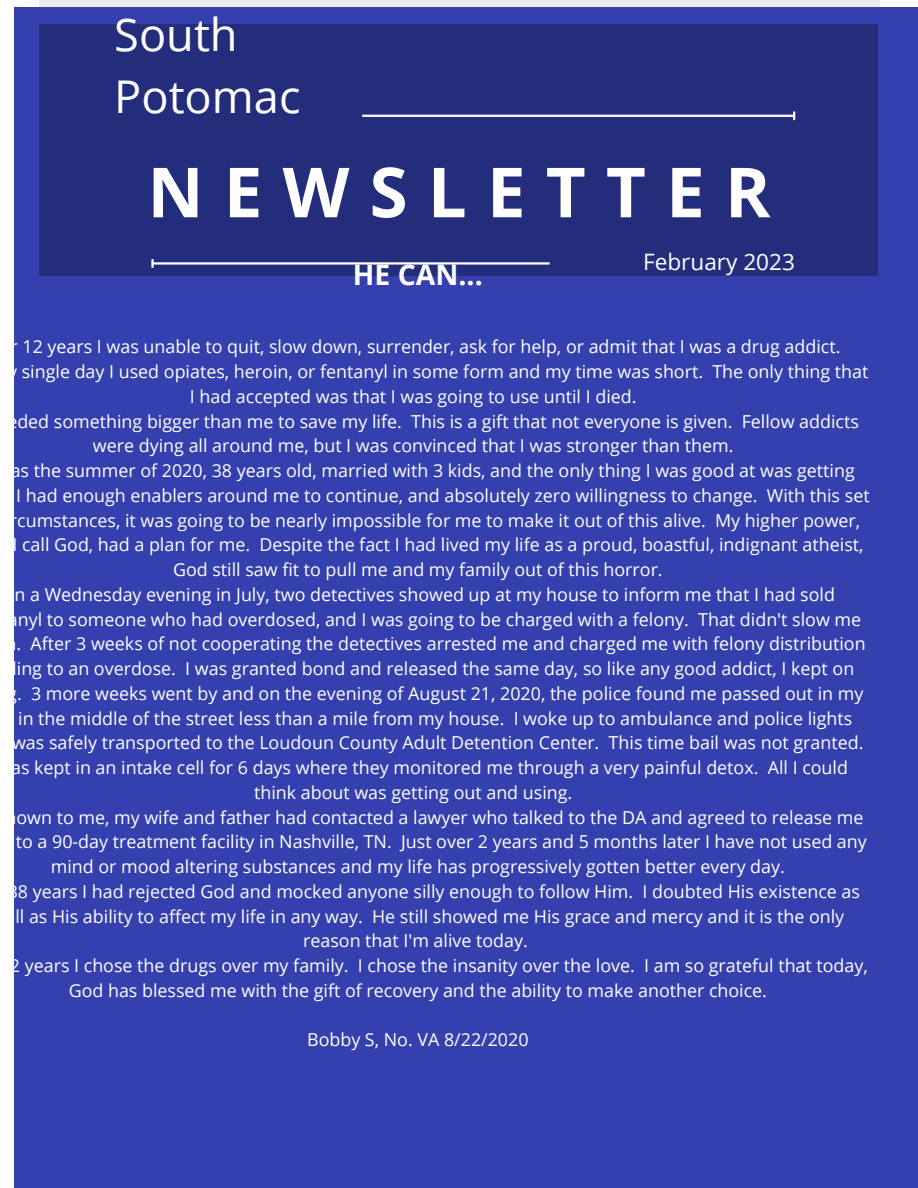
<style>
.page{position:relative;width:918px;height:1188px;background:#fff}
.page>*{position:absolute;margin:0;border:0;box-sizing:border-box;transform-origin:0 0}
.t1{font:700 69.15px "Open Sans";letter-spacing:.29em;color:#fff}
.t2{font:45.15px/62.4px "Open Sans";color:#fff}
.t3{font:700 28.35px "Open Sans";color:#fff}
.t4{font:22.5px "Open Sans";color:#fff}
.t5{font:17.85px "Open Sans";color:#fff}
</style>
<div class="page">
<div style="left:14px;top:7px;width:904px;height:1181px;background:#3340ad"></div>
<div style="left:39px;top:24px;width:839px;height:252px;background:#242d7b"></div>
<hr style="left:362px;top:115px;width:432px;height:2px;background:#fff">
<svg style="left:793px;top:111px;width:2px;height:9px"></svg>
<hr style="left:153px;top:262px;width:397px;height:3px;background:#fff">
<svg style="left:151px;top:259px;width:3px;height:9px"></svg>
<h2 class="t2" style="left:114px;top:2px;width:188px">South<br>Potomac</h2>
<h1 class="t1" style="left:147px;top:143px;width:625px">NEWSLETTER</h1>
<h3 class="t3" style="left:353px;top:255px;width:131px">HE CAN...</h3>
<p class="t4" style="left:643px;top:246px;width:153px">February 2023</p>
<p class="t5" style="left:0;top:334px;width:842px">or 12 years I was unable to quit, slow down, surrender, ask for help, or admit that I was a drug addict.</p>
<p class="t5" style="left:1px;top:359px;width:869px">ry single day I used opiates, heroin, or fentanyl in some form and my time was short. The only thing that</p>
<p class="t5" style="left:190px;top:384px;width:448px">I had accepted was that I was going to use until I died.</p>
<p class="t5" style="left:-3px;top:409px;width:863px">eeded something bigger than me to save my life. This is a gift that not everyone is given. Fellow addicts</p>
<p class="t5" style="left:93px;top:433px;width:642px">were dying all around me, but I was convinced that I was stronger than them.</p>
<p class="t5" style="left:-3px;top:458px;width:859px">was the summer of 2020, 38 years old, married with 3 kids, and the only thing I was good at was getting</p>
<p class="t5" style="left:2px;top:483px;width:869px">. I had enough enablers around me to continue, and absolutely zero willingness to change. With this set</p>
<p class="t5" style="left:-3px;top:508px;width:865px">circumstances, it was going to be nearly impossible for me to make it out of this alive. My higher power,</p>
<p class="t5" style="left:-3px;top:532px;width:868px">o I call God, had a plan for me. Despite the fact I had lived my life as a proud, boastful, indignant atheist,</p>
<p class="t5" style="left:173px;top:557px;width:491px">God still saw fit to pull me and my family out of this horror.</p>
<p class="t5" style="left:1px;top:582px;width:836px">On a Wednesday evening in July, two detectives showed up at my house to inform me that I had sold</p>
<p class="t5" style="left:2px;top:607px;width:861px">tanyl to someone who had overdosed, and I was going to be charged with a felony. That didn't slow me</p>
<p class="t5" style="left:6px;top:631px;width:862px">n. After 3 weeks of not cooperating the detectives arrested me and charged me with felony distribution</p>
<p class="t5" style="left:-4px;top:656px;width:860px">ading to an overdose. I was granted bond and released the same day, so like any good addict, I kept on</p>
<p class="t5" style="left:-4px;top:681px;width:869px">ng. 3 more weeks went by and on the evening of August 21, 2020, the police found me passed out in my</p>
<p class="t5" style="left:2px;top:706px;width:852px">r, in the middle of the street less than a mile from my house. I woke up to ambulance and police lights</p>
<p class="t5" style="left:2px;top:730px;width:863px">I was safely transported to the Loudoun County Adult Detention Center. This time bail was not granted.</p>
<p class="t5" style="left:-3px;top:755px;width:852px">was kept in an intake cell for 6 days where they monitored me through a very painful detox. All I could</p>
<p class="t5" style="left:254px;top:780px;width:320px">think about was getting out and using.</p>
<p class="t5" style="left:-4px;top:805px;width:869px">known to me, my wife and father had contacted a lawyer who talked to the DA and agreed to release me</p>
<p class="t5" style="left:0;top:829px;width:868px">o to a 90-day treatment facility in Nashville, TN. Just over 2 years and 5 months later I have not used any</p>
<p class="t5" style="left:51px;top:854px;width:736px">mind or mood altering substances and my life has progressively gotten better every day.</p>
<p class="t5" style="left:-4px;top:879px;width:866px">r 38 years I had rejected God and mocked anyone silly enough to follow Him. I doubted His existence as</p>
<p class="t5" style="left:5px;top:904px;width:840px">ell as His ability to affect my life in any way. He still showed me His grace and mercy and it is the only</p>
<p class="t5" style="left:303px;top:928px;width:226px">reason that I'm alive today.</p>
<p class="t5" style="left:0;top:953px;width:870px">12 years I chose the drugs over my family. I chose the insanity over the love. I am so grateful that today,</p>
<p class="t5" style="left:69px;top:978px;width:700px">God has blessed me with the gift of recovery and the ability to make another choice.</p>
<p class="t5" style="left:307px;top:1027px;width:223px">Bobby S, No. VA 8/22/2020</p>
</div>
